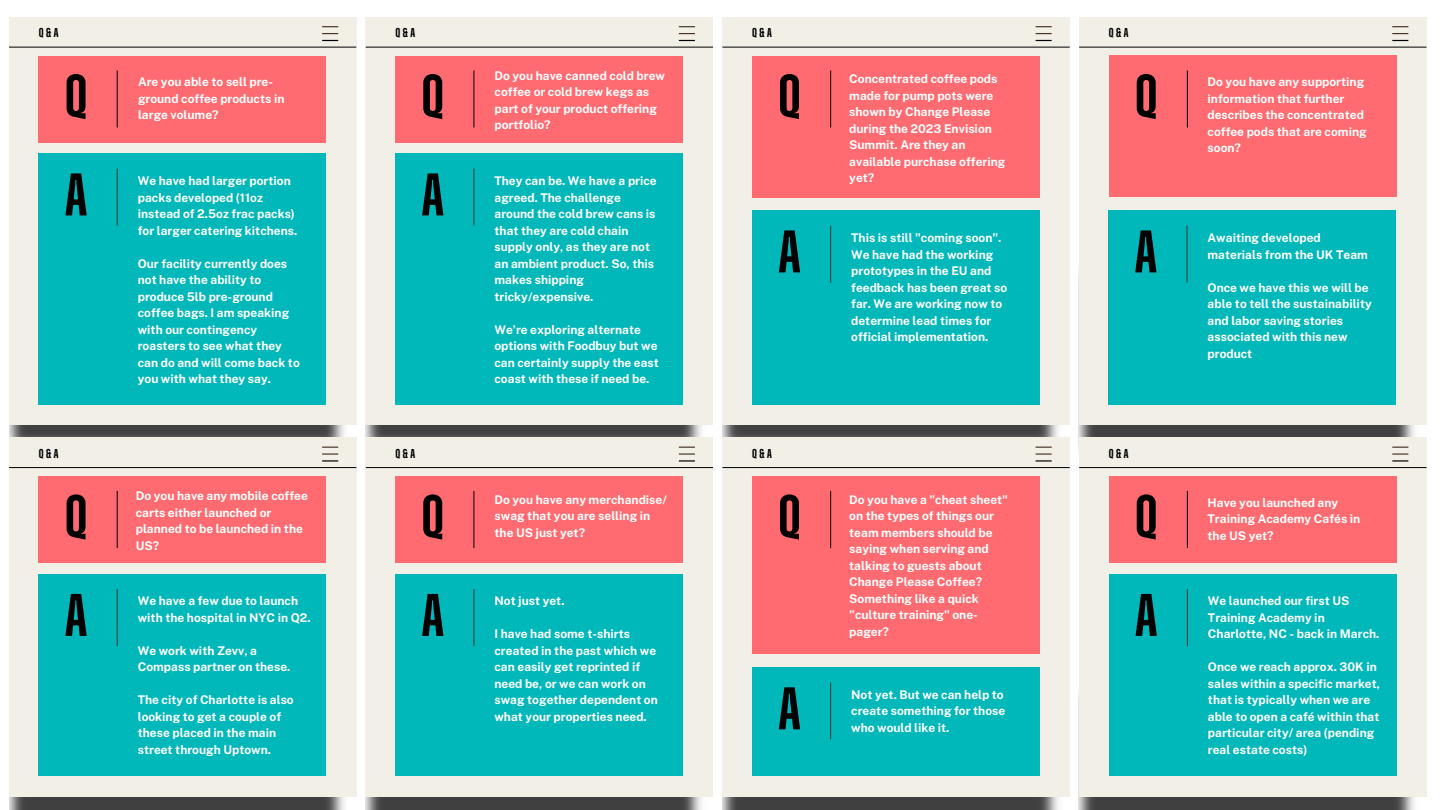
<style>
.page{position:relative;width:1440px;height:810px;background:#fff}
.page>*{position:absolute;margin:0;border:0;box-sizing:border-box;transform-origin:0 0}
.t1{font:600 60px "Zuume";color:#000}
.t2{font:600 12.9px "Zuume";color:#000}
.t3{font:700 12px/16.5px "Public Sans";color:#fff}
.t4{font:900 10.7px/14.9px "Public Sans";color:#fff}
</style>
<div class="page">
<img style="left:9px;top:425px;width:335px;height:12px">
<div style="left:9px;top:17px;width:347px;height:408px;background:#f2efe6"></div>
<svg style="left:322px;top:26px;width:16px;height:1px"></svg>
<svg style="left:322px;top:33px;width:16px;height:1px"></svg>
<svg style="left:322px;top:40px;width:16px;height:1px"></svg>
<hr style="left:9px;top:47px;width:347px;height:1px;background:#000">
<div style="left:39px;top:56px;width:287px;height:86px;background:#ff6b70"></div>
<div style="left:39px;top:154px;width:287px;height:251px;background:#00b7ba"></div>
<hr style="left:117px;top:70px;width:1px;height:57px;background:#000">
<hr style="left:117px;top:169px;width:1px;height:57px;background:#49372a">
<img style="left:366px;top:425px;width:335px;height:12px">
<div style="left:366px;top:17px;width:347px;height:408px;background:#f2efe6"></div>
<svg style="left:679px;top:26px;width:16px;height:1px"></svg>
<svg style="left:679px;top:33px;width:16px;height:1px"></svg>
<svg style="left:679px;top:40px;width:16px;height:1px"></svg>
<hr style="left:366px;top:47px;width:347px;height:1px;background:#000">
<div style="left:395px;top:56px;width:288px;height:86px;background:#ff6b70"></div>
<div style="left:395px;top:154px;width:288px;height:251px;background:#00b7ba"></div>
<hr style="left:474px;top:70px;width:1px;height:57px;background:#000">
<hr style="left:474px;top:169px;width:1px;height:57px;background:#49372a">
<img style="left:722px;top:425px;width:336px;height:12px">
<div style="left:722px;top:17px;width:347px;height:408px;background:#f2efe6"></div>
<svg style="left:1036px;top:26px;width:16px;height:1px"></svg>
<svg style="left:1036px;top:33px;width:16px;height:1px"></svg>
<svg style="left:1036px;top:40px;width:16px;height:1px"></svg>
<hr style="left:722px;top:47px;width:348px;height:1px;background:#000">
<div style="left:752px;top:56px;width:288px;height:142px;background:#ff6b70"></div>
<div style="left:752px;top:211px;width:288px;height:194px;background:#00b7ba"></div>
<hr style="left:830px;top:70px;width:1px;height:57px;background:#000">
<hr style="left:830px;top:226px;width:1px;height:57px;background:#49372a">
<img style="left:1079px;top:425px;width:335px;height:12px">
<div style="left:1079px;top:17px;width:347px;height:408px;background:#f2efe6"></div>
<svg style="left:1392px;top:26px;width:16px;height:1px"></svg>
<svg style="left:1392px;top:33px;width:16px;height:1px"></svg>
<svg style="left:1392px;top:40px;width:16px;height:1px"></svg>
<hr style="left:1079px;top:47px;width:347px;height:1px;background:#000">
<div style="left:1109px;top:56px;width:287px;height:141px;background:#ff6b70"></div>
<div style="left:1108px;top:211px;width:288px;height:194px;background:#00b7ba"></div>
<hr style="left:1187px;top:70px;width:1px;height:57px;background:#000">
<hr style="left:1187px;top:226px;width:1px;height:57px;background:#49372a">
<img style="left:9px;top:797px;width:335px;height:13px">
<div style="left:9px;top:437px;width:347px;height:360px;background:#f2efe6"></div>
<svg style="left:322px;top:447px;width:16px;height:15px"></svg>
<hr style="left:9px;top:467px;width:347px;height:1px;background:#000">
<div style="left:39px;top:476px;width:287px;height:87px;background:#ff6b70"></div>
<div style="left:39px;top:574px;width:287px;height:202px;background:#00b7ba"></div>
<hr style="left:117px;top:491px;width:1px;height:57px;background:#000">
<hr style="left:117px;top:589px;width:1px;height:57px;background:#49372a">
<img style="left:366px;top:797px;width:335px;height:13px">
<div style="left:366px;top:437px;width:347px;height:360px;background:#f2efe6"></div>
<svg style="left:679px;top:447px;width:16px;height:15px"></svg>
<hr style="left:366px;top:467px;width:347px;height:1px;background:#000">
<div style="left:395px;top:476px;width:288px;height:87px;background:#ff6b70"></div>
<div style="left:395px;top:574px;width:288px;height:202px;background:#00b7ba"></div>
<hr style="left:474px;top:491px;width:1px;height:57px;background:#000">
<hr style="left:474px;top:589px;width:1px;height:57px;background:#49372a">
<img style="left:722px;top:797px;width:336px;height:13px">
<div style="left:722px;top:437px;width:347px;height:360px;background:#f2efe6"></div>
<svg style="left:1036px;top:447px;width:16px;height:15px"></svg>
<hr style="left:722px;top:467px;width:348px;height:1px;background:#000">
<div style="left:752px;top:476px;width:288px;height:178px;background:#ff6b70"></div>
<div style="left:752px;top:668px;width:288px;height:108px;background:#00b7ba"></div>
<hr style="left:830px;top:491px;width:1px;height:57px;background:#000">
<hr style="left:830px;top:682px;width:1px;height:57px;background:#49372a">
<img style="left:1079px;top:797px;width:335px;height:13px">
<div style="left:1079px;top:437px;width:347px;height:360px;background:#f2efe6"></div>
<svg style="left:1392px;top:447px;width:16px;height:15px"></svg>
<hr style="left:1079px;top:467px;width:347px;height:1px;background:#000">
<div style="left:1109px;top:476px;width:287px;height:87px;background:#ff6b70"></div>
<div style="left:1109px;top:574px;width:287px;height:202px;background:#00b7ba"></div>
<hr style="left:1187px;top:491px;width:1px;height:57px;background:#000">
<hr style="left:1187px;top:589px;width:1px;height:57px;background:#49372a">
<p class="t2" style="left:39px;top:27px;width:21px">Q&amp;A</p>
<p class="t1" style="left:65px;top:69px;width:24px">Q</p>
<p class="t1" style="left:65px;top:167px;width:23px">A</p>
<p class="t2" style="left:39px;top:447px;width:21px">Q&amp;A</p>
<p class="t1" style="left:65px;top:489px;width:24px">Q</p>
<p class="t1" style="left:65px;top:588px;width:23px">A</p>
<p class="t3" style="left:138px;top:74px;width:148px">Are you able to sell pre&shy;ground coffee products in large volume?</p>
<p class="t3" style="left:138px;top:172px;width:161px">We have had larger portion packs developed (11oz instead of 2.5oz frac packs) for larger catering kitchens.</p>
<p class="t3" style="left:138px;top:255px;width:164px">Our facility currently does not have the ability to produce 5lb pre-ground coffee bags. I am speaking with our contingency roasters to see what they can do and will come back to you with what they say.</p>
<p class="t3" style="left:136px;top:488px;width:174px">Do you have any mobile coffee carts either launched or planned to be launched in the<br>US?</p>
<p class="t3" style="left:138px;top:593px;width:175px">We have a few due to launch with the hospital in NYC in Q2.</p>
<p class="t3" style="left:138px;top:642px;width:154px">We work with Zevv, a<br>Compass partner on these.</p>
<p class="t3" style="left:138px;top:692px;width:158px">The city of Charlotte is also looking to get a couple of these placed in the main street through Uptown.</p>
<p class="t2" style="left:395px;top:27px;width:21px">Q&amp;A</p>
<p class="t1" style="left:421px;top:69px;width:24px">Q</p>
<p class="t1" style="left:422px;top:167px;width:23px">A</p>
<p class="t2" style="left:395px;top:447px;width:21px">Q&amp;A</p>
<p class="t1" style="left:421px;top:489px;width:24px">Q</p>
<p class="t1" style="left:422px;top:588px;width:23px">A</p>
<p class="t3" style="left:495px;top:67px;width:172px">Do you have canned cold brew coffee or cold brew kegs as part of your product offering portfolio?</p>
<p class="t3" style="left:494px;top:172px;width:164px">They can be. We have a price agreed. The challenge around the cold brew cans is that they are cold chain supply only, as they are not an ambient product. So, this makes shipping tricky/expensive.</p>
<p class="t3" style="left:494px;top:321px;width:166px">We’re exploring alternate options with Foodbuy but we can certainly supply the east coast with these if need be.</p>
<p class="t3" style="left:495px;top:491px;width:174px">Do you have any merchandise/ swag that you are selling in the US just yet?</p>
<p class="t3" style="left:494px;top:593px;width:72px">Not just yet.</p>
<p class="t3" style="left:494px;top:626px;width:165px">I have had some t-shirts created in the past which we can easily get reprinted if need be, or we can work on swag together dependent on what your properties need.</p>
<p class="t2" style="left:752px;top:27px;width:21px">Q&amp;A</p>
<p class="t1" style="left:778px;top:69px;width:24px">Q</p>
<p class="t1" style="left:779px;top:224px;width:23px">A</p>
<p class="t2" style="left:752px;top:447px;width:21px">Q&amp;A</p>
<p class="t1" style="left:778px;top:489px;width:24px">Q</p>
<p class="t1" style="left:779px;top:681px;width:23px">A</p>
<p class="t3" style="left:849px;top:71px;width:158px">Concentrated coffee pods made for pump pots were shown by Change Please during the 2023 Envision<br>Summit. Are they an available purchase offering yet?</p>
<p class="t3" style="left:851px;top:229px;width:158px">This is still "coming soon".<br>We have had the working prototypes in the EU and feedback has been great so far. We are working now to determine lead times for official implementation.</p>
<p class="t3" style="left:849px;top:491px;width:160px">Do you have a "cheat sheet" on the types of things our team members should be saying when serving and talking to guests about<br>Change Please Coffee?<br>Something like a quick "culture training" one&shy;pager?</p>
<p class="t3" style="left:851px;top:686px;width:156px">Not yet. But we can help to create something for those</p>
<p class="t4" style="left:856px;top:692px;width:137px">I've started my career as a makeup artist in 2017.</p>
<p class="t3" style="left:851px;top:719px;width:100px">who would like it.</p>
<p class="t2" style="left:1109px;top:27px;width:21px">Q&amp;A</p>
<p class="t1" style="left:1135px;top:69px;width:24px">Q</p>
<p class="t1" style="left:1135px;top:224px;width:23px">A</p>
<p class="t2" style="left:1109px;top:447px;width:21px">Q&amp;A</p>
<p class="t1" style="left:1135px;top:489px;width:24px">Q</p>
<p class="t1" style="left:1135px;top:588px;width:23px">A</p>
<p class="t3" style="left:1208px;top:74px;width:161px">Do you have any supporting information that further describes the concentrated coffee pods that are coming soon?</p>
<p class="t3" style="left:1208px;top:229px;width:162px">Awaiting developed materials from the UK Team</p>
<p class="t3" style="left:1208px;top:279px;width:166px">Once we have this we will be able to tell the sustainability and labor saving stories associated with this new product</p>
<p class="t3" style="left:1208px;top:494px;width:154px">Have you launched any<br>Training Academy Cafés in the US yet?</p>
<p class="t3" style="left:1208px;top:593px;width:173px">We launched our first US<br>Training Academy in<br>Charlotte, NC - back in March.</p>
<p class="t3" style="left:1208px;top:659px;width:174px">Once we reach approx. 30K in sales within a specific market, that is typically when we are able to open a café within that particular city/ area (pending real estate costs)</p>
</div>
